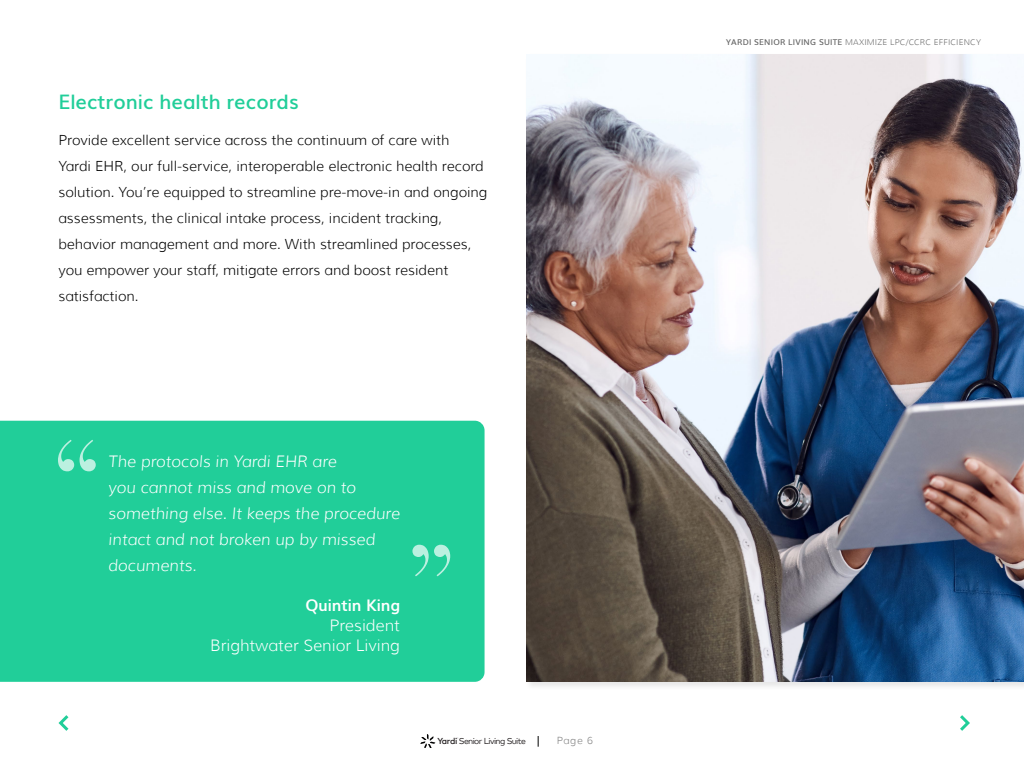
<style>
.page{position:relative;width:1024px;height:768px;background:#fff}
.page>*{position:absolute;margin:0;border:0;box-sizing:border-box;transform-origin:0 0}
.t1{font:600 20px "Muli";color:#21ce99}
.t2{font:italic 300 16px/26px "Muli";color:#fff}
.t3{font:300 16px/20px "Muli";color:#fff;text-align:right}
.t4{font:700 16px "Muli";color:#fff}
.t5{font:300 14px/26px "Muli";color:#000}
.t6{font:300 10px "Muli";color:#808080}
.t7{font:8.6px "Mark Offc Pro";letter-spacing:-.075em;color:#231f20}
.t8{font:300 8px "Muli";letter-spacing:.03em;color:#666}
.t9{font:100 3.4px "Mark Offc Pro";color:#231f20}
.s1{font-weight:500}
.s2{font-weight:600}
</style>
<div class="page">
<div style="left:0;top:421px;width:485px;height:261px;background:#21ce99"></div>
<img style="left:526px;top:54px;width:498px;height:628px">
<svg style="left:58px;top:715px;width:11px;height:16px"></svg>
<svg style="left:960px;top:715px;width:10px;height:16px"></svg>
<svg style="left:58px;top:440px;width:38px;height:31px"></svg>
<svg style="left:412px;top:545px;width:38px;height:31px"></svg>
<svg style="left:420px;top:735px;width:15px;height:13px"></svg>
<h1 class="t1" style="left:58px;top:85px;width:242px">Electronic health records</h1>
<p class="t5" style="left:58px;top:127px;width:430px">Provide excellent service across the continuum of care with<br>Yardi EHR, our full-service, interoperable electronic health record solution. You’re equipped to streamline pre-move-in and ongoing assessments, the clinical intake process, incident tracking, behavior management and more. With streamlined processes, you empower your staff, mitigate errors and boost resident satisfaction.</p>
<p class="t2" style="left:108px;top:448px;width:293px">The protocols in Yardi EHR are<br>you cannot miss and move on to something else. It keeps the procedure intact and not broken up by missed documents.</p>
<p class="t4" style="left:306px;top:592px;width:96px">Quintin King</p>
<p class="t3" style="left:210px;top:615px;width:191px">President<br>Brightwater Senior Living</p>
<p class="t7" style="left:438px;top:734px;width:90px"><span class="s1">Yardi</span> Senior Living Suite</p>
<p class="t6" style="left:557px;top:735px;width:37px">Page 6</p>
<p class="t9" style="left:457px;top:737px;width:3px">®</p>
<p class="t8" style="left:726px;top:37px;width:256px"><span class="s2">YARDI SENIOR LIVING SUITE</span> MAXIMIZE LPC/CCRC EFFICIENCY</p>
</div>
